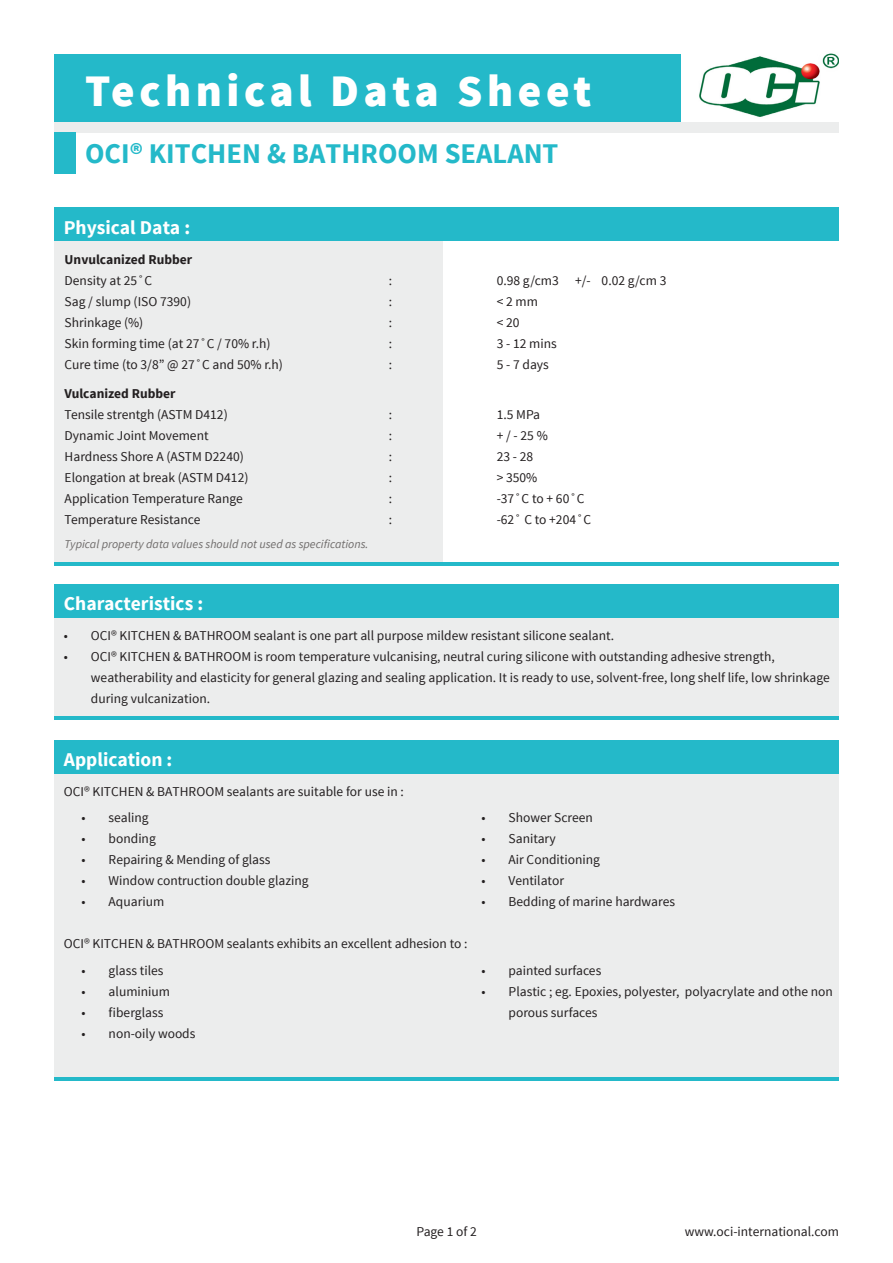
<style>
.page{position:relative;width:893px;height:1263px;background:#fff}
.page>*{position:absolute;margin:0;border:0;box-sizing:border-box;transform-origin:0 0}
.t1{font:900 45px "Source Sans Pro";letter-spacing:.1em;color:#fff}
.t2{font:700 28.5px "Source Sans Pro";color:#24b9c9}
.t3{font:700 19.5px "Source Sans Pro";color:#fff}
.t4{font:13.5px/21px "Source Sans Pro";color:#231f20}
.t5{font:700 13.5px "Source Sans Pro";color:#231f20}
.t6{font:italic 12px "Source Sans Pro";color:#6f6c6b}
</style>
<div class="page">
<div style="left:54px;top:617px;width:785px;height:100px;background:#eceded"></div>
<div style="left:54px;top:773px;width:785px;height:304px;background:#eceded"></div>
<div style="left:54px;top:584px;width:785px;height:33px;background:#24b9c9"></div>
<div style="left:54px;top:740px;width:785px;height:34px;background:#24b9c9"></div>
<img style="left:699px;top:53px;width:140px;height:64px">
<div style="left:54px;top:241px;width:388px;height:321px;background:#eceded"></div>
<div style="left:54px;top:207px;width:785px;height:34px;background:#24b9c9"></div>
<hr style="left:54px;top:717px;width:785px;height:3px;background:#24b9c9">
<hr style="left:54px;top:562px;width:785px;height:4px;background:#24b9c9">
<hr style="left:54px;top:1077px;width:785px;height:3px;background:#24b9c9">
<div style="left:54px;top:54px;width:626px;height:68px;background:#24b9c9"></div>
<div style="left:54px;top:122px;width:785px;height:10px;background:#eceded"></div>
<div style="left:54px;top:132px;width:21px;height:42px;background:#24b9c9"></div>
<p class="t1" style="left:85px;top:62px;width:508px">Technical Data Sheet</p>
<p class="t2" style="left:85px;top:135px;width:475px">OCI® KITCHEN &amp; BATHROOM SEALANT</p>
<p class="t3" style="left:64px;top:215px;width:128px">Physical Data :</p>
<p class="t5" style="left:65px;top:251px;width:129px">Unvulcanized Rubber</p>
<p class="t4" style="left:65px;top:271px;width:89px">Density at 25˚C</p>
<p class="t4" style="left:389px;top:271px;width:5px">:</p>
<p class="t4" style="left:497px;top:271px;width:171px">0.98 g/cm3 +/- 0.02 g/cm 3</p>
<p class="t4" style="left:65px;top:292px;width:128px">Sag / slump (ISO 7390)</p>
<p class="t4" style="left:389px;top:292px;width:5px">:</p>
<p class="t4" style="left:497px;top:292px;width:43px">&lt; 2 mm</p>
<p class="t4" style="left:65px;top:313px;width:80px">Shrinkage (%)</p>
<p class="t4" style="left:389px;top:313px;width:5px">:</p>
<p class="t4" style="left:497px;top:313px;width:24px">&lt; 20</p>
<p class="t4" style="left:65px;top:334px;width:207px">Skin forming time (at 27˚C / 70% r.h)</p>
<p class="t4" style="left:389px;top:334px;width:5px">:</p>
<p class="t4" style="left:497px;top:334px;width:62px">3 - 12 mins</p>
<p class="t4" style="left:65px;top:355px;width:220px">Cure time (to 3/8” @ 27˚C and 50% r.h)</p>
<p class="t4" style="left:389px;top:355px;width:5px">:</p>
<p class="t4" style="left:497px;top:355px;width:54px">5 - 7 days</p>
<p class="t5" style="left:65px;top:385px;width:112px">Vulcanized Rubber</p>
<p class="t4" style="left:65px;top:404px;width:165px">Tensile strentgh (ASTM D412)</p>
<p class="t4" style="left:389px;top:404px;width:5px">:</p>
<p class="t4" style="left:497px;top:404px;width:45px">1.5 MPa</p>
<p class="t4" style="left:65px;top:425px;width:145px">Dynamic Joint Movement</p>
<p class="t4" style="left:389px;top:425px;width:5px">:</p>
<p class="t4" style="left:497px;top:425px;width:53px">+ / - 25 %</p>
<p class="t4" style="left:65px;top:446px;width:181px">Hardness Shore A (ASTM D2240)</p>
<p class="t4" style="left:389px;top:446px;width:5px">:</p>
<p class="t4" style="left:497px;top:446px;width:38px">23 - 28</p>
<p class="t4" style="left:65px;top:467px;width:185px">Elongation at break (ASTM D412)</p>
<p class="t4" style="left:389px;top:467px;width:5px">:</p>
<p class="t4" style="left:497px;top:467px;width:42px">&gt; 350%</p>
<p class="t4" style="left:65px;top:488px;width:180px">Application Temperature Range</p>
<p class="t4" style="left:389px;top:488px;width:5px">:</p>
<p class="t4" style="left:497px;top:488px;width:89px">-37˚C to + 60˚C</p>
<p class="t4" style="left:65px;top:509px;width:137px">Temperature Resistance</p>
<p class="t4" style="left:389px;top:509px;width:5px">:</p>
<p class="t4" style="left:497px;top:509px;width:96px">-62˚ C to +204˚C</p>
<p class="t6" style="left:65px;top:536px;width:305px">Typical property data values should not used as specifications.</p>
<p class="t3" style="left:64px;top:591px;width:141px">Characteristics :</p>
<p class="t4" style="left:64px;top:625px;width:552px">• OCI® KITCHEN &amp; BATHROOM sealant is one part all purpose mildew resistant silicone sealant.</p>
<p class="t4" style="left:91px;top:646px;width:740px;text-indent:-27px">• OCI® KITCHEN &amp; BATHROOM is room temperature vulcanising, neutral curing silicone with outstanding adhesive strength, weatherability and elasticity for general glazing and sealing application. It is ready to use, solvent-free, long shelf life, low shrinkage during vulcanization.</p>
<p class="t3" style="left:64px;top:747px;width:110px">Application :</p>
<p class="t4" style="left:64px;top:781px;width:341px">OCI® KITCHEN &amp; BATHROOM sealants are suitable for use in :</p>
<p class="t4" style="left:82px;top:807px;width:69px">• sealing</p>
<p class="t4" style="left:82px;top:828px;width:76px">• bonding</p>
<p class="t4" style="left:82px;top:849px;width:190px">• Repairing &amp; Mending of glass</p>
<p class="t4" style="left:82px;top:870px;width:229px">• Window contruction double glazing</p>
<p class="t4" style="left:82px;top:891px;width:84px">• Aquarium</p>
<p class="t4" style="left:64px;top:933px;width:405px">OCI® KITCHEN &amp; BATHROOM sealants exhibits an excellent adhesion to :</p>
<p class="t4" style="left:82px;top:960px;width:83px">• glass tiles</p>
<p class="t4" style="left:82px;top:981px;width:90px">• aluminium</p>
<p class="t4" style="left:82px;top:1002px;width:83px">• fiberglass</p>
<p class="t4" style="left:82px;top:1023px;width:115px">• non-oily woods</p>
<p class="t4" style="left:482px;top:807px;width:113px">• Shower Screen</p>
<p class="t4" style="left:482px;top:828px;width:76px">• Sanitary</p>
<p class="t4" style="left:482px;top:849px;width:120px">• Air Conditioning</p>
<p class="t4" style="left:482px;top:870px;width:84px">• Ventilator</p>
<p class="t4" style="left:482px;top:891px;width:195px">• Bedding of marine hardwares</p>
<p class="t4" style="left:482px;top:960px;width:121px">• painted surfaces</p>
<p class="t4" style="left:509px;top:981px;width:326px;text-indent:-27px">• Plastic ; eg. Epoxies, polyester, polyacrylate and othe non porous surfaces</p>
<p class="t4" style="left:416px;top:1221px;width:62px">Page 1 of 2</p>
<p class="t4" style="left:685px;top:1221px;width:156px">www.oci-international.com</p>
</div>
